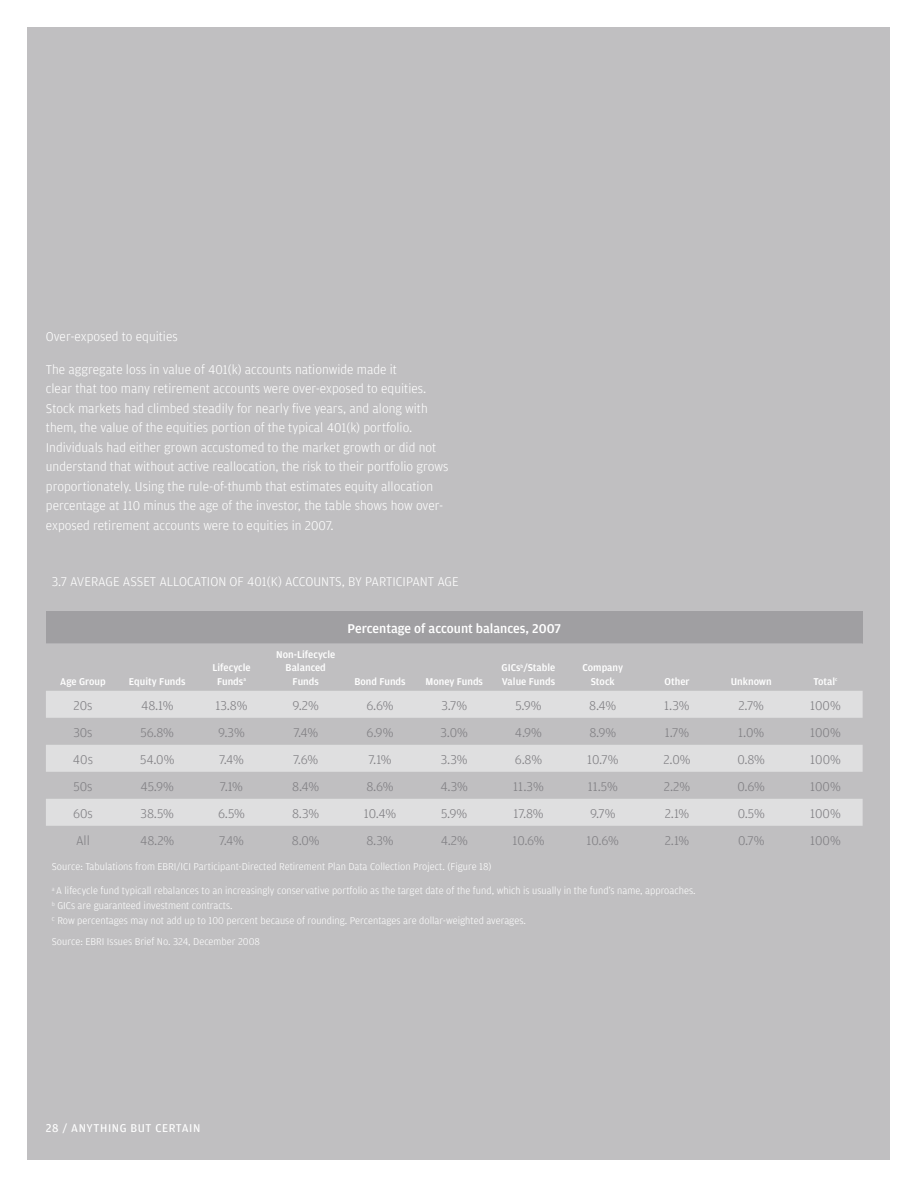
<style>
.page{position:relative;width:918px;height:1188px;background:#fff}
.page>*{position:absolute;margin:0;border:0;box-sizing:border-box;transform-origin:0 0}
.t1{font:300 13.5px/19.5px "Amplitude";color:#fff}
.t2{font:300 13.5px "Amplitude";color:#807f83}
.t3{font:500 13.5px "Amplitude";color:#fff}
.t4{font:12px "Amplitude";letter-spacing:.05em;color:#fff}
.t5{font:300 10.5px/15px "Amplitude";color:#fff}
.t6{font:500 10.5px/13.5px "Amplitude";color:#fff;text-align:center}
</style>
<div class="page">
<div style="left:28px;top:28px;width:862px;height:1132px;background:#c0bfc1"></div>
<div style="left:46px;top:611px;width:817px;height:32px;background:#a09fa2"></div>
<svg style="left:46px;top:643px;width:817px;height:1px"></svg>
<svg style="left:46px;top:691px;width:817px;height:135px;fill:#dfdfe0"></svg>
<p class="t1" style="left:46px;top:326px;width:133px">Over-exposed to equities</p>
<p class="t1" style="left:46px;top:359px;width:404px">The aggregate loss in value of 401(k) accounts nationwide made it<br>clear that too many retirement accounts were over-exposed to equities.<br>Stock markets had climbed steadily for nearly five years, and along with them, the value of the equities portion of the typical 401(k) portfolio.<br>Individuals had either grown accustomed to the market growth or did not understand that without active reallocation, the risk to their portfolio grows proportionately. Using the rule-of-thumb that estimates equity allocation percentage at 110 minus the age of the investor, the table shows how over&shy;exposed retirement accounts were to equities in 2007.</p>
<p class="t1" style="left:52px;top:572px;width:41px">3.7 Average</p>
<p class="t1" style="left:123px;top:572px;width:15px">Asset</p>
<p class="t1" style="left:159px;top:572px;width:15px">Allocation</p>
<p class="t1" style="left:230px;top:572px;width:71px">of 401(k) Accounts</p>
<p class="t1" style="left:342px;top:572px;width:38px">, by Participant</p>
<p class="t1" style="left:437px;top:572px;width:15px">Age</p>
<p class="t3" style="left:348px;top:620px;width:215px">Percentage of account balances, 2007</p>
<p class="t6" style="left:60px;top:674px;width:47px">Age Group</p>
<p class="t6" style="left:129px;top:674px;width:58px">Equity Funds</p>
<p class="t6" style="left:212px;top:661px;width:40px">Lifecycle<br>Funds<sup>a</sup></p>
<p class="t6" style="left:276px;top:647px;width:61px">Non-Lifecycle<br>Balanced<br>Funds</p>
<p class="t6" style="left:354px;top:674px;width:53px">Bond Funds</p>
<p class="t6" style="left:425px;top:674px;width:59px">Money Funds</p>
<p class="t6" style="left:502px;top:661px;width:55px;text-align:left">GI Cs<sup>b</sup>/Stable<br>Value Funds</p>
<p class="t6" style="left:583px;top:661px;width:42px">Company<br>Stock</p>
<p class="t6" style="left:664px;top:674px;width:27px">Other</p>
<p class="t6" style="left:731px;top:674px;width:43px">Unknown</p>
<p class="t6" style="left:813px;top:674px;width:26px">Total<sup>c</sup></p>
<p class="t2" style="left:74px;top:697px;width:20px">20s</p>
<p class="t2" style="left:141px;top:697px;width:34px">48.1%</p>
<p class="t2" style="left:216px;top:697px;width:33px">13.8%</p>
<p class="t2" style="left:293px;top:697px;width:28px">9.2%</p>
<p class="t2" style="left:366px;top:697px;width:29px">6.6%</p>
<p class="t2" style="left:441px;top:697px;width:27px">3.7%</p>
<p class="t2" style="left:515px;top:697px;width:28px">5.9%</p>
<p class="t2" style="left:589px;top:697px;width:28px">8.4%</p>
<p class="t2" style="left:664px;top:697px;width:27px">1.3%</p>
<p class="t2" style="left:739px;top:697px;width:27px">2.7%</p>
<p class="t2" style="left:810px;top:697px;width:32px">100%</p>
<p class="t2" style="left:73px;top:724px;width:21px">30s</p>
<p class="t2" style="left:140px;top:724px;width:35px">56.8%</p>
<p class="t2" style="left:218px;top:724px;width:28px">9.3%</p>
<p class="t2" style="left:293px;top:724px;width:26px">7.4%</p>
<p class="t2" style="left:367px;top:724px;width:28px">6.9%</p>
<p class="t2" style="left:441px;top:724px;width:29px">3.0%</p>
<p class="t2" style="left:515px;top:724px;width:29px">4.9%</p>
<p class="t2" style="left:589px;top:724px;width:28px">8.9%</p>
<p class="t2" style="left:665px;top:724px;width:26px">1.7%</p>
<p class="t2" style="left:738px;top:724px;width:27px">1.0%</p>
<p class="t2" style="left:810px;top:724px;width:32px">100%</p>
<p class="t2" style="left:73px;top:751px;width:22px">40s</p>
<p class="t2" style="left:140px;top:751px;width:36px">54.0%</p>
<p class="t2" style="left:219px;top:751px;width:26px">7.4%</p>
<p class="t2" style="left:293px;top:751px;width:27px">7.6%</p>
<p class="t2" style="left:368px;top:751px;width:25px">7.1%</p>
<p class="t2" style="left:441px;top:751px;width:28px">3.3%</p>
<p class="t2" style="left:515px;top:751px;width:29px">6.8%</p>
<p class="t2" style="left:587px;top:751px;width:33px">10.7%</p>
<p class="t2" style="left:664px;top:751px;width:29px">2.0%</p>
<p class="t2" style="left:738px;top:751px;width:29px">0.8%</p>
<p class="t2" style="left:810px;top:751px;width:32px">100%</p>
<p class="t2" style="left:73px;top:778px;width:21px">50s</p>
<p class="t2" style="left:141px;top:778px;width:35px">45.9%</p>
<p class="t2" style="left:220px;top:778px;width:25px">7.1%</p>
<p class="t2" style="left:292px;top:778px;width:28px">8.4%</p>
<p class="t2" style="left:366px;top:778px;width:29px">8.6%</p>
<p class="t2" style="left:441px;top:778px;width:29px">4.3%</p>
<p class="t2" style="left:513px;top:778px;width:32px">11.3%</p>
<p class="t2" style="left:588px;top:778px;width:32px">11.5%</p>
<p class="t2" style="left:664px;top:778px;width:28px">2.2%</p>
<p class="t2" style="left:738px;top:778px;width:29px">0.6%</p>
<p class="t2" style="left:810px;top:778px;width:32px">100%</p>
<p class="t2" style="left:73px;top:805px;width:21px">60s</p>
<p class="t2" style="left:141px;top:805px;width:35px">38.5%</p>
<p class="t2" style="left:218px;top:805px;width:28px">6.5%</p>
<p class="t2" style="left:292px;top:805px;width:29px">8.3%</p>
<p class="t2" style="left:364px;top:805px;width:34px">10.4%</p>
<p class="t2" style="left:441px;top:805px;width:28px">5.9%</p>
<p class="t2" style="left:514px;top:805px;width:32px">17.8%</p>
<p class="t2" style="left:590px;top:805px;width:27px">9.7%</p>
<p class="t2" style="left:665px;top:805px;width:26px">2.1%</p>
<p class="t2" style="left:738px;top:805px;width:29px">0.5%</p>
<p class="t2" style="left:810px;top:805px;width:32px">100%</p>
<p class="t2" style="left:76px;top:832px;width:15px">All</p>
<p class="t2" style="left:140px;top:832px;width:36px">48.2%</p>
<p class="t2" style="left:219px;top:832px;width:26px">7.4%</p>
<p class="t2" style="left:292px;top:832px;width:29px">8.0%</p>
<p class="t2" style="left:366px;top:832px;width:29px">8.3%</p>
<p class="t2" style="left:441px;top:832px;width:29px">4.2%</p>
<p class="t2" style="left:512px;top:832px;width:34px">10.6%</p>
<p class="t2" style="left:587px;top:832px;width:34px">10.6%</p>
<p class="t2" style="left:665px;top:832px;width:26px">2.1%</p>
<p class="t2" style="left:738px;top:832px;width:28px">0.7%</p>
<p class="t2" style="left:810px;top:832px;width:32px">100%</p>
<p class="t5" style="left:52px;top:859px;width:441px">Source: Tabulations from EBRI/ICI Participant-Directed Retirement Plan Data Collection Project. (Figure 18)</p>
<p class="t5" style="left:52px;top:883px;width:645px"><sup>a</sup> A lifecycle fund typicall rebalances to an increasingly conservative portfolio as the target date of the fund, which is usually in the fund’s name, approaches. <sup>b</sup> GICs are guaranteed investment contracts.<br><sup>C</sup> Row percentages may not add up to 100 percent because of rounding. Percentages are dollar-weighted averages.</p>
<p class="t5" style="left:52px;top:933px;width:210px">Source: EBRI Issues Brief No. 324, December 2008</p>
<p class="t4" style="left:46px;top:1120px;width:156px">28 / ANYTHING BUT CERTAIN</p>
</div>
